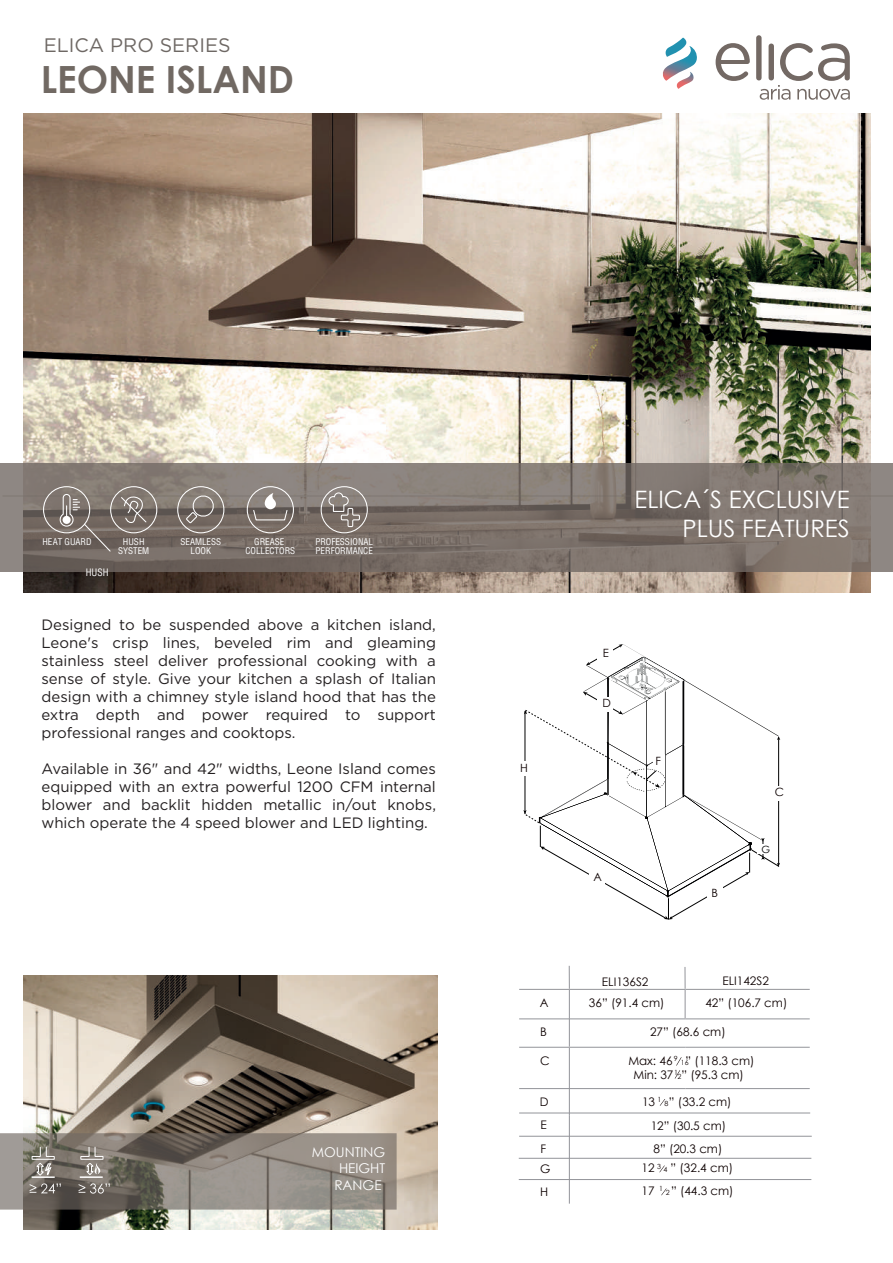
<style>
.page{position:relative;width:893px;height:1263px;background:#fff}
.page>*{position:absolute;margin:0;border:0;box-sizing:border-box;transform-origin:0 0}
.t1{font:700 37.5px "Century Gothic";color:#716963}
.t2{font:24px/28.8px "Century Gothic";color:#fff;text-align:right}
.t3{font:19.5px "Gotham";color:#6e6864}
.t4{font:15px/18px "Gotham";color:#231f20;text-align:justify}
.t5{font:13.5px/16.2px "Century Gothic";color:#fff;text-align:right}
.t6{font:11.85px/14px "Century Gothic";color:#0d0001;text-align:center}
.t7{font:11.4px "Century Gothic";color:#0d0001}
.t8{font:condensed 10.05px "Helvetica LT Std";color:#fff;scale:.95 1}
.t9{font:9.9px "Century Gothic";color:#000001}
.t10{font:condensed 9px/9px "Helvetica LT Std";color:#fff;text-align:center}
.t11{font:7.05px "Century Gothic";color:#0d0001}
.s1{font-size:7.05px}
</style>
<div class="page">
<img style="left:23px;top:114px;width:848px;height:478px">
<svg style="left:0;top:463px;width:893px;height:108px;background:#7f756f"></svg>
<img style="left:23px;top:976px;width:415px;height:253px">
<svg style="left:0;top:1133px;width:397px;height:76px;background:#868078"></svg>
<svg style="left:31px;top:1146px;width:24px;height:30px"></svg>
<hr style="left:32px;top:1176px;width:23px;height:2px;background:#fff">
<svg style="left:80px;top:1146px;width:24px;height:30px"></svg>
<hr style="left:80px;top:1176px;width:23px;height:2px;background:#fff">
<svg style="left:30px;top:1183px;width:31px;height:10px"></svg>
<svg style="left:79px;top:1183px;width:31px;height:10px"></svg>
<svg style="left:716px;top:43px;width:34px;height:38px"></svg>
<div style="left:756px;top:35px;width:6px;height:45px;background:#736964;border-radius:3px"></div>
<svg style="left:760px;top:43px;width:90px;height:57px"></svg>
<svg style="left:663px;top:38px;width:34px;height:51px"></svg>
<div style="left:110px;top:486px;width:47px;height:47px;border:1px solid #fff;border-radius:50%"></div>
<svg style="left:120px;top:495px;width:27px;height:28px"></svg>
<div style="left:177px;top:486px;width:47px;height:47px;border:1px solid #fff;border-radius:50%"></div>
<svg style="left:185px;top:493px;width:31px;height:31px"></svg>
<div style="left:247px;top:486px;width:47px;height:47px;border:1px solid #fff;border-radius:50%"></div>
<svg style="left:252px;top:493px;width:36px;height:28px"></svg>
<div style="left:321px;top:486px;width:47px;height:47px;border:1px solid #fff;border-radius:50%"></div>
<svg style="left:328px;top:492px;width:32px;height:36px"></svg>
<div style="left:43px;top:486px;width:47px;height:47px;border:1px solid #fff;border-radius:50%"></div>
<svg style="left:59px;top:493px;width:53px;height:60px;background:#7f7670"></svg>
<hr style="left:519px;top:989px;width:51px;height:1px;background:#939499">
<hr style="left:570px;top:989px;width:116px;height:1px;background:#939499">
<hr style="left:686px;top:989px;width:124px;height:1px;background:#939499">
<hr style="left:519px;top:1018px;width:51px;height:1px;background:#939499">
<hr style="left:570px;top:1018px;width:116px;height:1px;background:#939499">
<svg style="left:569px;top:966px;width:1px;height:81px"></svg>
<hr style="left:686px;top:1018px;width:124px;height:1px;background:#939499">
<hr style="left:519px;top:1047px;width:51px;height:1px;background:#939499">
<hr style="left:570px;top:1047px;width:116px;height:1px;background:#939499">
<hr style="left:569px;top:1048px;width:1px;height:40px;background:#939499">
<hr style="left:686px;top:1047px;width:124px;height:1px;background:#939499">
<hr style="left:519px;top:1088px;width:51px;height:1px;background:#939499">
<hr style="left:570px;top:1088px;width:116px;height:1px;background:#939499">
<svg style="left:569px;top:1089px;width:1px;height:26px"></svg>
<hr style="left:686px;top:1088px;width:124px;height:1px;background:#939499">
<hr style="left:519px;top:1112px;width:291px;height:1px;background:#939499">
<hr style="left:569px;top:1115px;width:1px;height:88px;background:#939499">
<hr style="left:519px;top:1136px;width:293px;height:1px;background:#939499">
<svg style="left:685px;top:967px;width:1px;height:51px"></svg>
<svg style="left:675px;top:1057px;width:7px;height:21px"></svg>
<svg style="left:660px;top:1099px;width:5px;height:7px"></svg>
<svg style="left:659px;top:1165px;width:6px;height:7px"></svg>
<hr style="left:519px;top:1158px;width:292px;height:1px;background:#939499">
<hr style="left:519px;top:1179px;width:292px;height:1px;background:#939499">
<svg style="left:661px;top:1188px;width:6px;height:7px"></svg>
<svg style="left:523px;top:644px;width:257px;height:275px"></svg>
<h3 class="t3" style="left:44px;top:33px;width:188px">ELICA PRO SERIES</h3>
<h1 class="t1" style="left:41px;top:51px;width:255px">LEONE ISLAND</h1>
<p class="t10" style="left:42px;top:537px;width:51px">HEAT GUARD</p>
<p class="t8" style="left:86px;top:566px;width:26px">HUSH</p>
<p class="t10" style="left:118px;top:537px;width:33px">HUSH<br>SYSTEM</p>
<p class="t10" style="left:180px;top:537px;width:42px">SEAMLESS<br>LOOK</p>
<p class="t10" style="left:245px;top:537px;width:51px">GREASE<br>COLLECTORS</p>
<p class="t10" style="left:315px;top:537px;width:59px;text-align:left">PROFESSIONAL<br>PERFORMANCE</p>
<p class="t4" style="left:42px;top:615px;width:396px">Designed to be suspended above a kitchen island, Leone's crisp lines, beveled rim and gleaming stainless steel deliver professional cooking with a sense of style. Give your kitchen a splash of Italian design with a chimney style island hood that has the extra depth and power required to support professional ranges and cooktops.</p>
<p class="t4" style="left:42px;top:759px;width:396px">Available in 36" and 42" widths, Leone Island comes equipped with an extra powerful 1200 CFM internal blower and backlit hidden metallic in/out knobs, which operate the 4 speed blower and LED lighting.</p>
<p class="t5" style="left:312px;top:1144px;width:75px">MOUNTING<br>HEIGHT<br>RANGE</p>
<h2 class="t2" style="left:635px;top:485px;width:217px">ELICA´S EXCLUSIVE<br>PLUS FEATURES</h2>
<p class="t7" style="left:520px;top:759px;width:9px">H</p>
<p class="t7" style="left:603px;top:645px;width:8px">E</p>
<p class="t7" style="left:602px;top:695px;width:10px">D</p>
<p class="t7" style="left:593px;top:869px;width:10px">A</p>
<p class="t7" style="left:656px;top:753px;width:7px">F</p>
<p class="t7" style="left:711px;top:885px;width:8px">B</p>
<p class="t7" style="left:775px;top:784px;width:11px">C</p>
<p class="t9" style="left:761px;top:842px;width:10px">G</p>
<p class="t6" style="left:602px;top:974px;width:48px">ELI136S2</p>
<p class="t6" style="left:722px;top:973px;width:48px">ELI142S2</p>
<p class="t6" style="left:540px;top:996px;width:10px">A</p>
<p class="t6" style="left:589px;top:996px;width:77px">36” (91.4 cm)</p>
<p class="t6" style="left:705px;top:996px;width:84px">42” (106.7 cm)</p>
<p class="t6" style="left:540px;top:1025px;width:8px">B</p>
<p class="t6" style="left:650px;top:1025px;width:77px">27” (68.6 cm)</p>
<p class="t6" style="left:540px;top:1053px;width:11px">C</p>
<p class="t6" style="left:628px;top:1053px;width:128px">Max: 46 <sup>9</sup> <span class="s1">16</span>” (118.3 cm)<br>Min: 37<sup>1</sup><span class="s1">2</span>” (95.3 cm)</p>
<p class="t6" style="left:540px;top:1094px;width:10px">D</p>
<p class="t6" style="left:642px;top:1094px;width:91px">13 <sup>1</sup> <span class="s1">8</span>” (33.2 cm)</p>
<p class="t6" style="left:541px;top:1118px;width:8px">E</p>
<p class="t6" style="left:651px;top:1118px;width:77px">12” (30.5 cm)</p>
<p class="t6" style="left:541px;top:1141px;width:7px">F</p>
<p class="t6" style="left:642px;top:1138px;width:93px;line-height:19.6px">8” (20.3 cm)<br>12 <sup>3</sup> <span class="s1">4</span> ” (32.4 cm)</p>
<p class="t6" style="left:540px;top:1157px;width:12px;line-height:22.8px;text-align:left">G<br>H</p>
<p class="t6" style="left:642px;top:1183px;width:15px">17</p>
<p class="t6" style="left:671px;top:1183px;width:64px">” (44.3 cm)</p>
<p class="t11" style="left:659px;top:1184px;width:5px">1</p>
<p class="t11" style="left:666px;top:1188px;width:5px">2</p>
</div>
